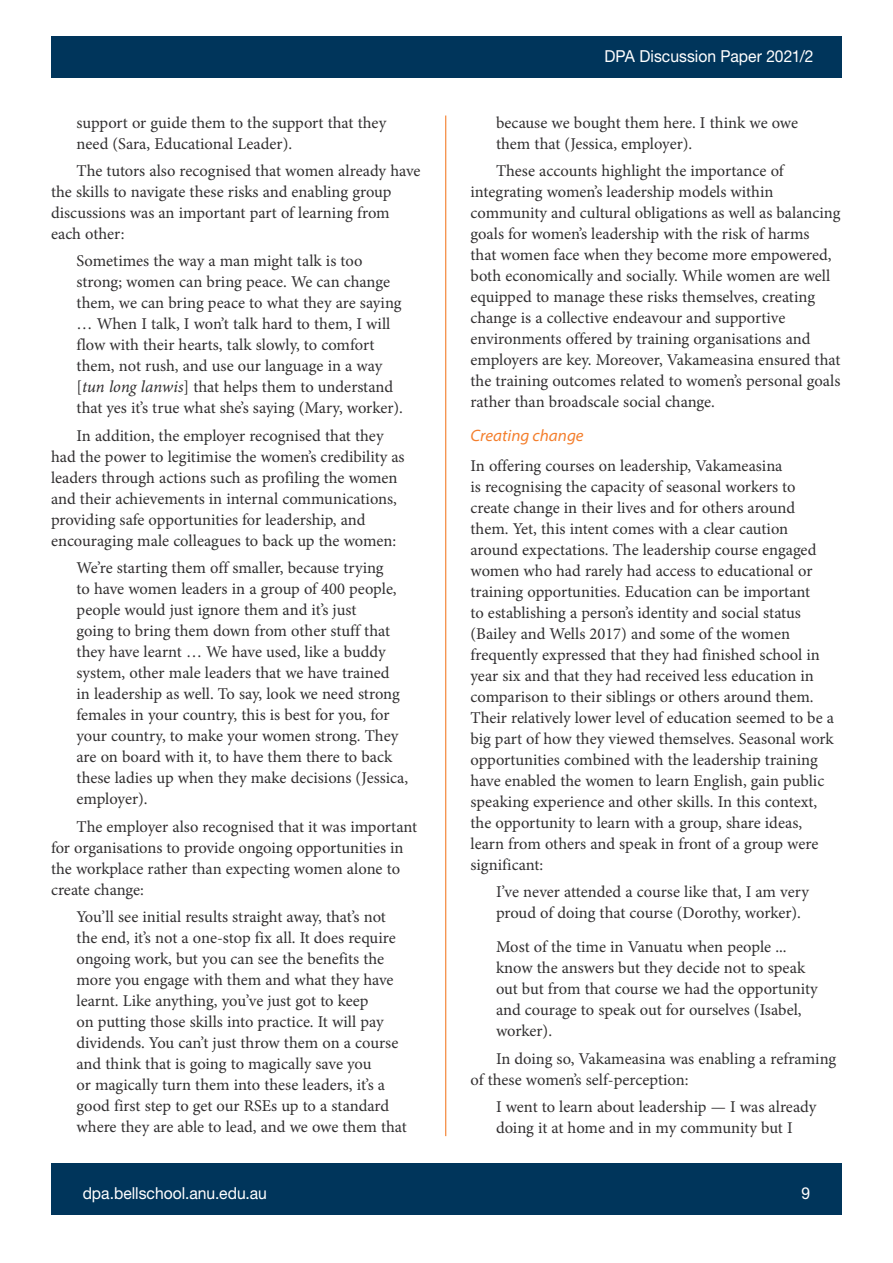
<style>
.page{position:relative;width:893px;height:1263px;background:#fff}
.page>*{position:absolute;margin:0;border:0;box-sizing:border-box;transform-origin:0 0}
.BLOCK_QUOTE{font:16.5px/21px "Minion Pro";letter-spacing:-.005em;color:#312f30}
.PARA_2{font:16.5px/21px "Minion Pro";color:#312f30}
.PARA_1{font:16.5px/21px "Minion Pro";color:#312f30}
.t1{font:16.5px "Helvetica Neue LT Std";color:#fff;scale:.95 1}
.HEADING_1{font:italic 16.5px "Myriad Variable Concept";letter-spacing:.22em;color:#f47e2c;scale:.95 1}
.s1{font-family:"Minion Variable Concept";font-style:italic}
</style>
<div class="page">
<div style="left:51px;top:1164px;width:791px;height:51px;background:#00355b"></div>
<hr style="left:445px;top:116px;width:1px;height:1020px;background:#f47e2c">
<div style="left:51px;top:36px;width:791px;height:42px;background:#00355b"></div>
<p class="BLOCK_QUOTE" style="left:77px;top:112px;width:311px">support or guide them to the support that they need (Sara, Educational Leader).</p>
<p class="PARA_2" style="left:51px;top:160px;width:371px;text-indent:26px">The tutors also recognised that women already have the skills to navigate these risks and enabling group discussions was an important part of learning from each other:</p>
<p class="BLOCK_QUOTE" style="left:77px;top:251px;width:328px">Sometimes the way a man might talk is too strong; women can bring peace. We can change them, we can bring peace to what they are saying … When I talk, I won’t talk hard to them, I will flow with their hearts, talk slowly, to comfort them, not rush, and use our language in a way [<span class="s1">tun long lanwis</span>] that helps them to understand that yes it’s true what she’s saying (Mary, worker).</p>
<p class="PARA_2" style="left:51px;top:425px;width:355px;text-indent:26px">In addition, the employer recognised that they had the power to legitimise the women’s credibility as leaders through actions such as profiling the women and their achievements in internal communications, providing safe opportunities for leadership, and encouraging male colleagues to back up the women:</p>
<p class="BLOCK_QUOTE" style="left:77px;top:557px;width:333px">We’re starting them off smaller, because trying<br>to have women leaders in a group of 400 people, people would just ignore them and it’s just<br>going to bring them down from other stuff that they have learnt … We have used, like a buddy system, other male leaders that we have trained<br>in leadership as well. To say, look we need strong females in your country, this is best for you, for your country, to make your women strong. They are on board with it, to have them there to back these ladies up when they make decisions (Jessica, employer).</p>
<p class="PARA_2" style="left:51px;top:816px;width:368px;text-indent:26px">The employer also recognised that it was important for organisations to provide ongoing opportunities in the workplace rather than expecting women alone to create change:</p>
<p class="BLOCK_QUOTE" style="left:77px;top:906px;width:332px">You’ll see initial results straight away, that’s not the end, it’s not a one-stop fix all. It does require ongoing work, but you can see the benefits the more you engage with them and what they have learnt. Like anything, you’ve just got to keep<br>on putting those skills into practice. It will pay dividends. You can’t just throw them on a course and think that is going to magically save you<br>or magically turn them into these leaders, it’s a good first step to get our RSEs up to a standard where they are able to lead, and we owe them that</p>
<p class="t1" style="left:604px;top:47px;width:222px">DPA Discussion Paper 2021/2</p>
<p class="BLOCK_QUOTE" style="left:496px;top:112px;width:304px">because we bought them here. I think we owe them that (Jessica, employer).</p>
<p class="PARA_2" style="left:470px;top:160px;width:371px;text-indent:26px">These accounts highlight the importance of integrating women’s leadership models within community and cultural obligations as well as balancing goals for women’s leadership with the risk of harms<br>that women face when they become more empowered, both economically and socially. While women are well equipped to manage these risks themselves, creating change is a collective endeavour and supportive environments offered by training organisations and employers are key. Moreover, Vakameasina ensured that the training outcomes related to women’s personal goals rather than broadscale social change.</p>
<p class="HEADING_1" style="left:470px;top:426px;width:118px">Creating change</p>
<p class="PARA_1" style="left:470px;top:455px;width:365px">In offering courses on leadership, Vakameasina<br>is recognising the capacity of seasonal workers to create change in their lives and for others around them. Yet, this intent comes with a clear caution around expectations. The leadership course engaged women who had rarely had access to educational or training opportunities. Education can be important<br>to establishing a person’s identity and social status (Bailey and Wells 2017) and some of the women frequently expressed that they had finished school in year six and that they had received less education in comparison to their siblings or others around them.<br>Their relatively lower level of education seemed to be a big part of how they viewed themselves. Seasonal work opportunities combined with the leadership training have enabled the women to learn English, gain public speaking experience and other skills. In this context, the opportunity to learn with a group, share ideas, learn from others and speak in front of a group were significant:</p>
<p class="BLOCK_QUOTE" style="left:496px;top:882px;width:314px">I’ve never attended a course like that, I am very proud of doing that course (Dorothy, worker).</p>
<p class="BLOCK_QUOTE" style="left:496px;top:936px;width:323px">Most of the time in Vanuatu when people ... know the answers but they decide not to speak out but from that course we had the opportunity and courage to speak out for ourselves (Isabel, worker).</p>
<p class="PARA_2" style="left:470px;top:1048px;width:367px;text-indent:26px">In doing so, Vakameasina was enabling a reframing of these women’s self-perception:</p>
<p class="BLOCK_QUOTE" style="left:496px;top:1096px;width:322px">I went to learn about leadership — I was already doing it at home and in my community but I</p>
<p class="t1" style="left:83px;top:1183px;width:195px">dpa.bellschool.anu.edu.au</p>
<p class="t1" style="left:801px;top:1183px;width:11px">9</p>
</div>
